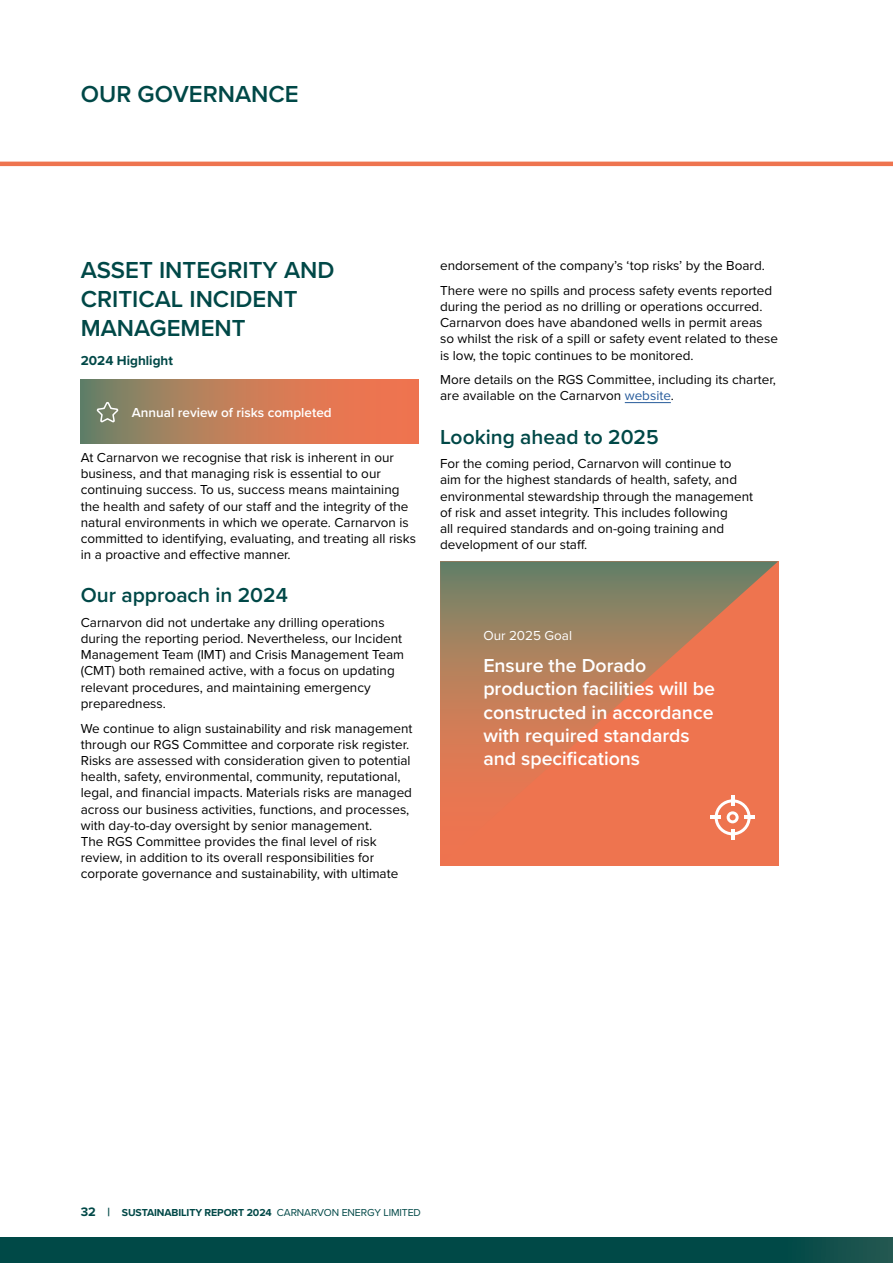
<style>
.page{position:relative;width:893px;height:1263px;background:#fff}
.page>*{position:absolute;margin:0;border:0;box-sizing:border-box;transform-origin:0 0}
.t1{font:600 24px/28.8px "Proxima Nova";color:#004847}
.t2{font:600 21px "Proxima Nova";color:#004847}
.t3{font:600 19.5px/23.4px "Proxima Nova";color:#fff}
.t4{font:13.5px/16.2px "Proxima Nova";color:#000}
.t5{font:600 13.5px "Proxima Nova";color:#fff}
.t6{font:700 13.5px "Proxima Nova";color:#004847}
.t7{font:13.5px "Proxima Nova";color:#fff}
.t8{font:700 10.5px "Proxima Nova";letter-spacing:-.01em;color:#004847}
.s1{color:#275b9b}
.s2{font-size:12.75px}
.s3{font-size:12px}
.s4{font-weight:400}
</style>
<div class="page">
<svg style="left:0;top:1237px;width:893px;height:26px;background:#024947"></svg>
<hr style="left:0;top:162px;width:893px;height:4px;background:#ee744f">
<svg style="left:81px;top:379px;width:338px;height:64px;background:#c17c59"></svg>
<hr style="left:625px;top:402px;width:46px;height:1px;background:#275b9b">
<svg style="left:440px;top:561px;width:338px;height:304px;background:#ca7956"></svg>
<svg style="left:95px;top:400px;width:24px;height:24px"></svg>
<svg style="left:710px;top:795px;width:45px;height:45px"></svg>
<h1 class="t1" style="left:81px;top:79px;width:219px">OUR GOVERNANCE</h1>
<h1 class="t1" style="left:81px;top:255px;width:255px">ASSET INTEGRITY AND<br>CRITICAL INCIDENT<br>MANAGEMENT</h1>
<p class="t6" style="left:81px;top:350px;width:94px">2024 Highlight</p>
<p class="t5" style="left:132px;top:402px;width:201px">Annual review of risks completed</p>
<p class="t4" style="left:81px;top:449px;width:337px">At Carnarvon we recognise that risk is inherent in our business, and that managing risk is essential to our continuing success. To us, success means maintaining the health and safety of our staff and the integrity of the natural environments in which we operate. Carnarvon is committed to identifying, evaluating, and treating all risks in a proactive and effective manner.</p>
<h2 class="t2" style="left:81px;top:579px;width:209px">Our approach in 2024</h2>
<p class="t4" style="left:81px;top:614px;width:325px">Carnarvon did not undertake any drilling operations during the reporting period. Nevertheless, our Incident Management Team (IMT) and Crisis Management Team (CMT) both remained active, with a focus on updating relevant procedures, and maintaining emergency preparedness.</p>
<p class="t4" style="left:81px;top:719px;width:333px">We continue to align sustainability and risk management through our RGS Committee and corporate risk register.<br>Risks are assessed with consideration given to potential health, safety, environmental, community, reputational, legal, and financial impacts. Materials risks are managed across our business activities, functions, and processes, with day-to-day oversight by senior management.<br>The RGS Committee provides the final level of risk review, in addition to its overall responsibilities for corporate governance and sustainability, with ultimate</p>
<p class="t4" style="left:440px;top:253px;width:334px;line-height:24.8px">endorsement of the company’s ‘top risks’ by the Board.<br>There were no spills and process safety events reported</p>
<p class="t4" style="left:440px;top:298px;width:339px">during the period as no drilling or operations occurred.<br>Carnarvon does have abandoned wells in permit areas so whilst the risk of a spill or safety event related to these is low, the topic continues to be monitored.</p>
<p class="t4" style="left:440px;top:371px;width:337px">More details on the RGS Committee, including its charter, are available on the Carnarvon <span class="s1">website</span>.</p>
<h2 class="t2" style="left:440px;top:421px;width:220px">Looking ahead to 2025</h2>
<p class="t4" style="left:440px;top:455px;width:315px">For the coming period, Carnarvon will continue to aim for the highest standards of health, safety, and environmental stewardship through the management of risk and asset integrity. This includes following<br>all required standards and on-going training and development of our staff.</p>
<p class="t7" style="left:483px;top:625px;width:90px">Our 2025 Goal</p>
<h3 class="t3" style="left:483px;top:653px;width:233px">Ensure the Dorado production facilities will be constructed in accordance with required standards and specifications</h3>
<p class="t8" style="left:81px;top:1205px;width:342px"><span class="s2">32</span> <span class="s3">|</span> SUSTAINABILITY REPORT 2024 <span class="s4">CARNARVON ENERGY LIMITED</span></p>
</div>
